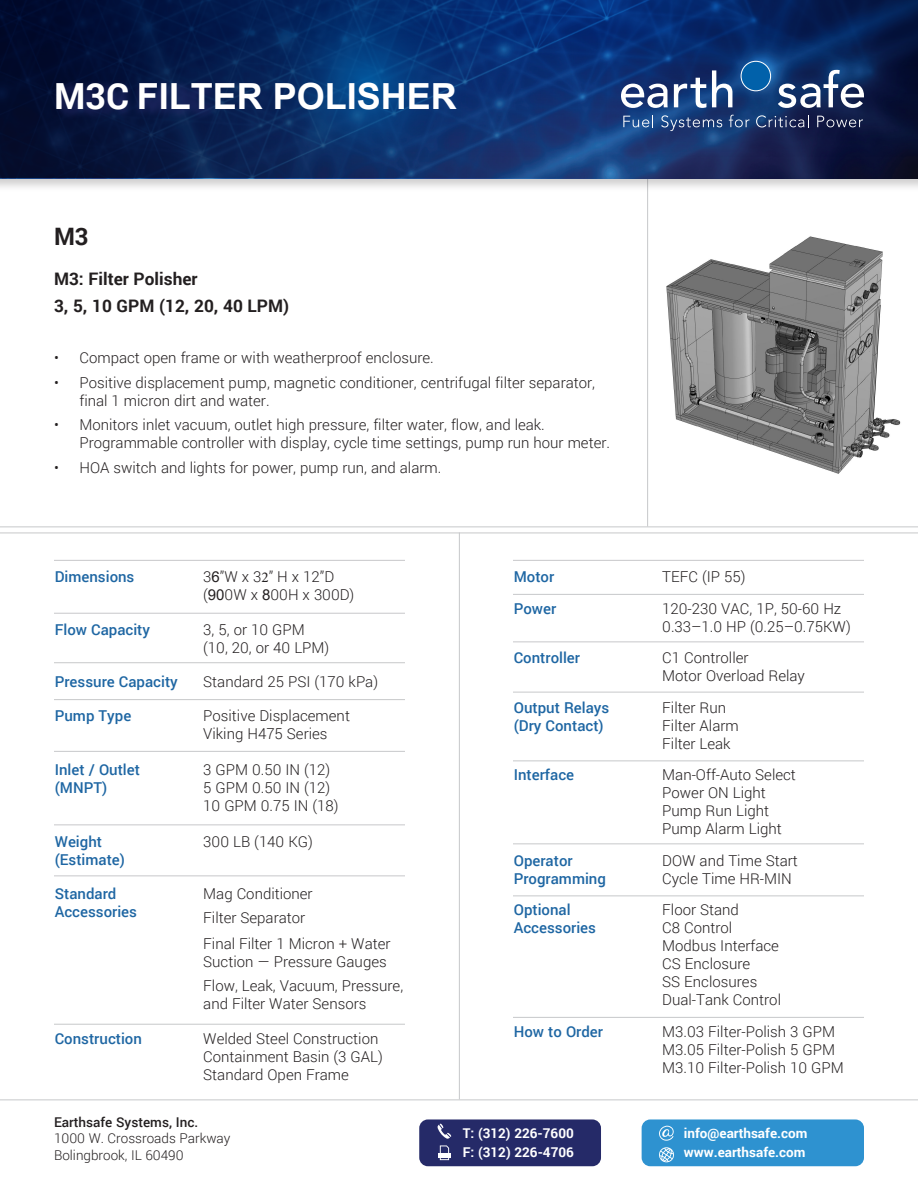
<style>
.page{position:relative;width:918px;height:1188px;background:#fff}
.page>*{position:absolute;margin:0;border:0;box-sizing:border-box;transform-origin:0 0}
.t1{font:700 36px "Arial";color:#fff}
.t2{font:700 24px "Roboto";color:#231f20}
.t3{font:700 17.25px/27px "Roboto";color:#231f20}
.t4{font:300 15px/18px "Roboto";color:#231f20}
.t5{font:500 15px/18px "Roboto";color:#1e66a3}
.t6{font:700 13.5px/19.5px "Roboto";color:#fff}
.t7{font:300 13.5px/16.2px "Roboto";color:#231f20}
.t8{font:500 13.5px "Roboto";color:#231f20}
.s1{font-family:"Roboto"}
.s2{font-family:"Arial";font-weight:400}
.s3{font-family:"Minion Pro";font-weight:400}
</style>
<div class="page">
<hr style="left:647px;top:172px;width:1px;height:354px;background:#c7c8ca">
<div style="left:0;top:0;width:918px;height:192px;background:#231f20;opacity:.22"></div>
<svg style="left:608px;top:0;width:310px;height:178px"></svg>
<svg style="left:0;top:0;width:608px;height:178px"></svg>
<svg style="left:260px;top:0;width:212px;height:189px"></svg>
<hr style="left:459px;top:532px;width:1px;height:567px;background:#c7c8ca">
<hr style="left:0;top:526px;width:918px;height:1px;background:#c7c8ca">
<hr style="left:0;top:533px;width:918px;height:1px;background:#c7c8ca">
<hr style="left:0;top:1100px;width:918px;height:1px;background:#c7c8ca">
<div style="left:52px;top:79px;width:167px;height:42px;background:#252a68;opacity:.89"></div>
<hr style="left:54px;top:613px;width:351px;height:1px;background:#c7c8ca">
<hr style="left:513px;top:594px;width:351px;height:1px;background:#c7c8ca">
<hr style="left:54px;top:560px;width:351px;height:1px;background:#c7c8ca">
<hr style="left:513px;top:560px;width:351px;height:1px;background:#c7c8ca">
<hr style="left:54px;top:662px;width:351px;height:1px;background:#c7c8ca">
<hr style="left:513px;top:641px;width:351px;height:1px;background:#c7c8ca">
<hr style="left:54px;top:699px;width:351px;height:1px;background:#c7c8ca">
<hr style="left:513px;top:692px;width:351px;height:1px;background:#c7c8ca">
<hr style="left:54px;top:824px;width:351px;height:1px;background:#c7c8ca">
<hr style="left:513px;top:843px;width:351px;height:1px;background:#c7c8ca">
<hr style="left:54px;top:751px;width:351px;height:1px;background:#c7c8ca">
<hr style="left:513px;top:760px;width:351px;height:1px;background:#c7c8ca">
<hr style="left:54px;top:875px;width:351px;height:1px;background:#c7c8ca">
<hr style="left:54px;top:1024px;width:351px;height:1px;background:#c7c8ca">
<hr style="left:513px;top:896px;width:351px;height:1px;background:#c7c8ca">
<hr style="left:513px;top:1017px;width:351px;height:1px;background:#c7c8ca">
<div style="left:419px;top:1119px;width:182px;height:47px;background:#252a68;border-radius:9px"></div>
<div style="left:642px;top:1119px;width:222px;height:47px;background:#2e92d0;border-radius:9px"></div>
<svg style="left:438px;top:1123px;width:13px;height:16px"></svg>
<hr style="left:438px;top:1154px;width:12px;height:4px;background:#fff">
<svg style="left:440px;top:1145px;width:9px;height:15px"></svg>
<svg style="left:659px;top:1126px;width:15px;height:15px"></svg>
<svg style="left:659px;top:1147px;width:15px;height:15px"></svg>
<svg style="left:621px;top:84px;width:47px;height:24px"></svg>
<svg style="left:674px;top:78px;width:32px;height:30px"></svg>
<svg style="left:712px;top:70px;width:20px;height:37px"></svg>
<svg style="left:778px;top:70px;width:86px;height:38px"></svg>
<div style="left:741px;top:61px;width:30px;height:30px;background:#0161aa;border-radius:50%"></div>
<div style="left:741px;top:61px;width:30px;height:30px;border:1px solid #fff;border-radius:50%"></div>
<svg style="left:623px;top:115px;width:30px;height:12px"></svg>
<svg style="left:661px;top:115px;width:61px;height:16px"></svg>
<svg style="left:729px;top:115px;width:21px;height:12px"></svg>
<svg style="left:756px;top:115px;width:53px;height:12px"></svg>
<svg style="left:817px;top:116px;width:46px;height:11px"></svg>
<img style="left:666px;top:236px;width:235px;height:238px">
<h1 class="t1" style="left:54px;top:71px;width:404px"><span class="s1">M3C</span> FILTER POLISHER</h1>
<h2 class="t2" style="left:54px;top:219px;width:36px">M3</h2>
<p class="t3" style="left:54px;top:265px;width:237px">M3: Filter Polisher<br>3, 5, 10 GPM (12, 20, 40 LPM)</p>
<p class="t4" style="left:54px;top:348px;width:381px">• Compact open frame or with weatherproof enclosure.</p>
<p class="t4" style="left:79px;top:373px;width:517px;text-indent:-25px">• Positive displacement pump, magnetic conditioner, centrifugal filter separator, final 1 micron dirt and water.</p>
<p class="t4" style="left:79px;top:416px;width:532px;text-indent:-25px">• Monitors inlet vacuum, outlet high pressure, filter water, flow, and leak.<br>Programmable controller with display, cycle time settings, pump run hour meter.</p>
<p class="t4" style="left:54px;top:458px;width:389px">• HOA switch and lights for power, pump run, and alarm.</p>
<p class="t5" style="left:55px;top:567px;width:81px">Dimensions</p>
<p class="t4" style="left:203px;top:568px;width:153px">3<span class="s2">6</span>”W x 3<span class="s3">2</span>” H x 12”D (<span class="s2">90</span>0W x <span class="s2">8</span>00H x 300D)</p>
<p class="t5" style="left:55px;top:620px;width:97px">Flow Capacity</p>
<p class="t4" style="left:203px;top:620px;width:128px">3, 5, or 10 GPM (10, 20, or 40 LPM)</p>
<p class="t5" style="left:55px;top:672px;width:125px">Pressure Capacity</p>
<p class="t4" style="left:203px;top:672px;width:176px">Standard 25 PSI (170 kPa)</p>
<p class="t5" style="left:55px;top:706px;width:78px">Pump Type</p>
<p class="t4" style="left:203px;top:706px;width:148px">Positive Displacement<br>Viking H475 Series</p>
<p class="t5" style="left:55px;top:760px;width:87px">Inlet / Outlet</p>
<p class="t4" style="left:203px;top:760px;width:129px">3 GPM 0.50 IN (12)</p>
<p class="t5" style="left:55px;top:778px;width:54px">(MNPT)</p>
<p class="t4" style="left:203px;top:778px;width:137px">5 GPM 0.50 IN (12)<br>10 GPM 0.75 IN (18)</p>
<p class="t5" style="left:55px;top:832px;width:49px">Weight</p>
<p class="t4" style="left:203px;top:832px;width:111px">300 LB (140 KG)</p>
<p class="t5" style="left:55px;top:850px;width:72px">(Estimate)</p>
<p class="t5" style="left:55px;top:884px;width:84px">Standard<br>Accessories</p>
<p class="t4" style="left:203px;top:881px;width:111px;line-height:24px">Mag Conditioner<br>Filter Separator</p>
<p class="t4" style="left:203px;top:934px;width:189px">Final Filter 1 Micron + Water<br>Suction — Pressure Gauges</p>
<p class="t4" style="left:203px;top:977px;width:201px">Flow, Leak, Vacuum, Pressure, and Filter Water Sensors</p>
<p class="t5" style="left:55px;top:1029px;width:89px">Construction</p>
<p class="t4" style="left:203px;top:1029px;width:181px">Welded Steel Construction<br>Containment Basin (3 GAL)<br>Standard Open Frame</p>
<p class="t5" style="left:514px;top:567px;width:42px">Motor</p>
<p class="t4" style="left:662px;top:568px;width:85px">TEFC (IP 55)</p>
<p class="t5" style="left:514px;top:599px;width:44px">Power</p>
<p class="t4" style="left:662px;top:599px;width:190px">120-230 VAC, 1P, 50-60 Hz<br>0.33–1.0 HP (0.25–0.75KW)</p>
<p class="t5" style="left:514px;top:648px;width:68px">Controller</p>
<p class="t4" style="left:662px;top:649px;width:144px">C1 Controller<br>Motor Overload Relay</p>
<p class="t5" style="left:514px;top:698px;width:97px">Output Relays</p>
<p class="t4" style="left:662px;top:698px;width:65px">Filter Run</p>
<p class="t5" style="left:514px;top:716px;width:91px">(Dry Contact)</p>
<p class="t4" style="left:662px;top:716px;width:78px">Filter Alarm<br>Filter Leak</p>
<p class="t5" style="left:514px;top:765px;width:62px">Interface</p>
<p class="t4" style="left:662px;top:766px;width:135px">Man-Off-Auto Select<br>Power ON Light<br>Pump Run Light<br>Pump Alarm Light</p>
<p class="t5" style="left:514px;top:851px;width:60px">Operator</p>
<p class="t4" style="left:662px;top:851px;width:137px">DOW and Time Start</p>
<p class="t5" style="left:514px;top:869px;width:94px">Programming</p>
<p class="t4" style="left:662px;top:869px;width:131px">Cycle Time HR-MIN</p>
<p class="t5" style="left:514px;top:900px;width:58px">Optional</p>
<p class="t4" style="left:662px;top:901px;width:78px">Floor Stand</p>
<p class="t5" style="left:514px;top:918px;width:84px">Accessories</p>
<p class="t4" style="left:662px;top:919px;width:120px">C8 Control<br>Modbus Interface<br>CS Enclosure<br>SS Enclosures<br>Dual-Tank Control</p>
<p class="t5" style="left:514px;top:1022px;width:91px">How to Order</p>
<p class="t4" style="left:662px;top:1022px;width:183px">M3.03 Filter-Polish 3 GPM<br>M3.05 Filter-Polish 5 GPM<br>M3.10 Filter-Polish 10 GPM</p>
<p class="t8" style="left:54px;top:1113px;width:146px">Earthsafe Systems, Inc.</p>
<p class="t7" style="left:54px;top:1130px;width:178px">1000 W. Crossroads Parkway<br>Bolingbrook, IL 60490</p>
<p class="t6" style="left:463px;top:1122px;width:113px">T: (312) 226-7600<br>F: (312) 226-4706</p>
<p class="t6" style="left:684px;top:1122px;width:125px">info@earthsafe.com www.earthsafe.com</p>
</div>
